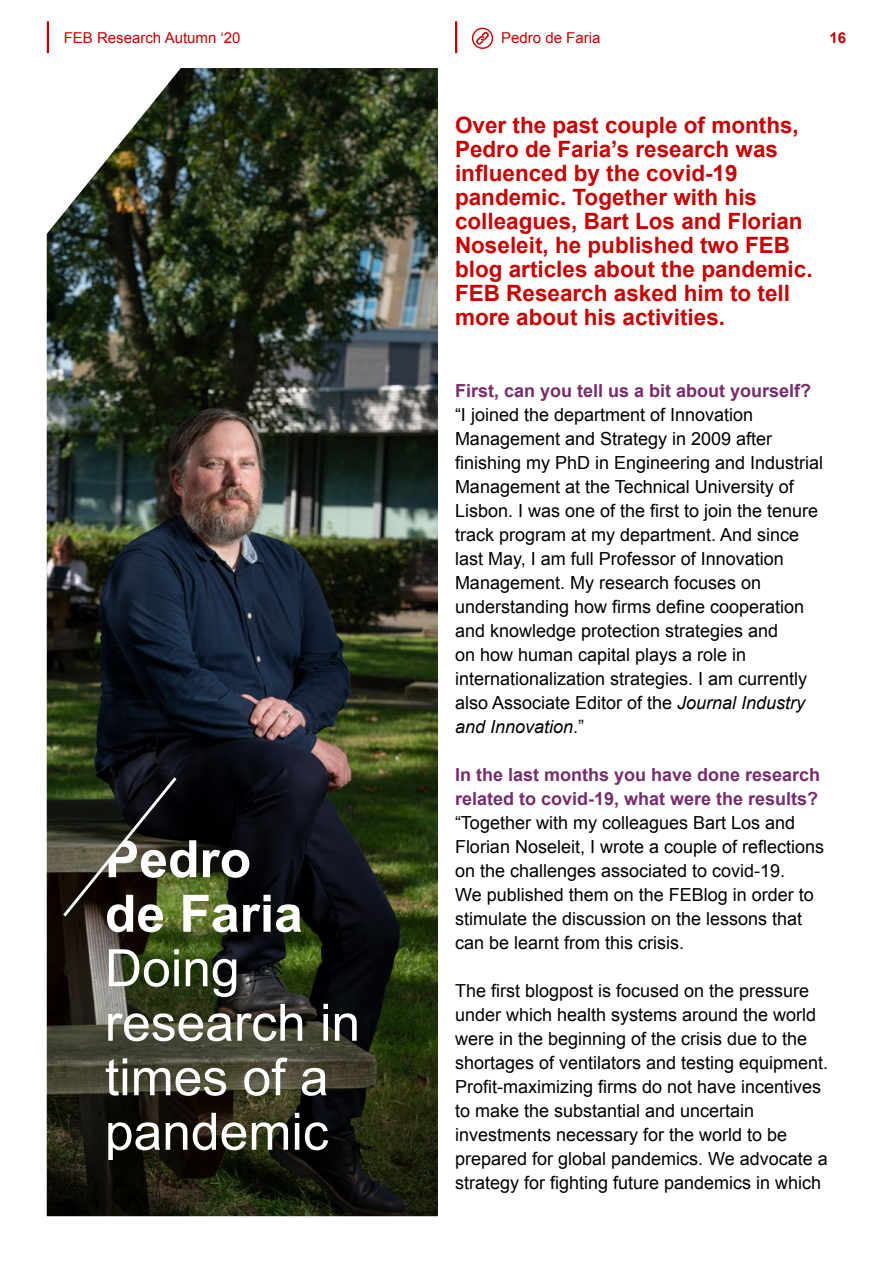
<style>
.page{position:relative;width:893px;height:1263px;background:#fff}
.page>*{position:absolute;margin:0;border:0;box-sizing:border-box;transform-origin:0 0}
.t1{font:51.6px/54.4px "Arial";color:#fff}
.t2{font:700 51.6px/54.4px "Arial";color:#fff}
.t3{font:700 22.5px/24px "Arial";color:#c00}
.t4{font:18px/24px "Arial";color:#000}
.t5{font:700 18px/24px "Arial";color:#772d6b}
.t6{font:15px "Arial";color:#c00}
.t7{font:700 15px "Arial";color:#c00}
.s1{font-style:italic}
</style>
<div class="page">
<img style="left:47px;top:68px;width:391px;height:1148px">
<svg style="left:60px;top:774px;width:119px;height:146px;background:#2e2f22"></svg>
<hr style="left:47px;top:21px;width:2px;height:32px;background:#c00">
<hr style="left:455px;top:21px;width:2px;height:32px;background:#c00">
<div style="left:472px;top:28px;width:21px;height:21px;border:1px solid #c00;border-radius:50%"></div>
<svg style="left:476px;top:31px;width:14px;height:14px"></svg>
<p class="t6" style="left:64px;top:28px;width:178px">FEB Research Autumn ‘20</p>
<p class="t6" style="left:501px;top:28px;width:101px">Pedro de Faria</p>
<p class="t7" style="left:829px;top:28px;width:18px">16</p>
<h1 class="t2" style="left:105px;top:834px;width:199px">Pedro de Faria</h1>
<h1 class="t1" style="left:105px;top:941px;width:257px">Doing research in times of a pandemic</h1>
<p class="t3" style="left:455px;top:114px;width:359px">Over the past couple of months,<br>Pedro de Faria’s research was influenced by the covid-19 pandemic. Together with his colleagues, Bart Los and Florian<br>Noseleit, he published two FEB blog articles about the pandemic.<br>FEB Research asked him to tell more about his activities.</p>
<p class="t5" style="left:455px;top:379px;width:358px">First, can you tell us a bit about yourself?</p>
<p class="t4" style="left:455px;top:403px;width:370px">“I joined the department of Innovation Management and Strategy in 2009 after finishing my PhD in Engineering and Industrial Management at the Technical University of Lisbon. I was one of the first to join the tenure track program at my department. And since last May, I am full Professor of Innovation Management. My research focuses on understanding how firms define cooperation and knowledge protection strategies and<br>on how human capital plays a role in internationalization strategies. I am currently also Associate Editor of the <span class="s1">Journal Industry and Innovation</span>.”</p>
<p class="t5" style="left:455px;top:763px;width:367px">In the last months you have done research related to covid-19, what were the results?</p>
<p class="t4" style="left:455px;top:811px;width:371px">“Together with my colleagues Bart Los and Florian Noseleit, I wrote a couple of reflections on the challenges associated to covid-19.<br>We published them on the FEBlog in order to stimulate the discussion on the lessons that can be learnt from this crisis.</p>
<p class="t4" style="left:455px;top:979px;width:375px">The first blogpost is focused on the pressure under which health systems around the world were in the beginning of the crisis due to the shortages of ventilators and testing equipment.<br>Profit-maximizing firms do not have incentives to make the substantial and uncertain investments necessary for the world to be prepared for global pandemics. We advocate a strategy for fighting future pandemics in which</p>
</div>
